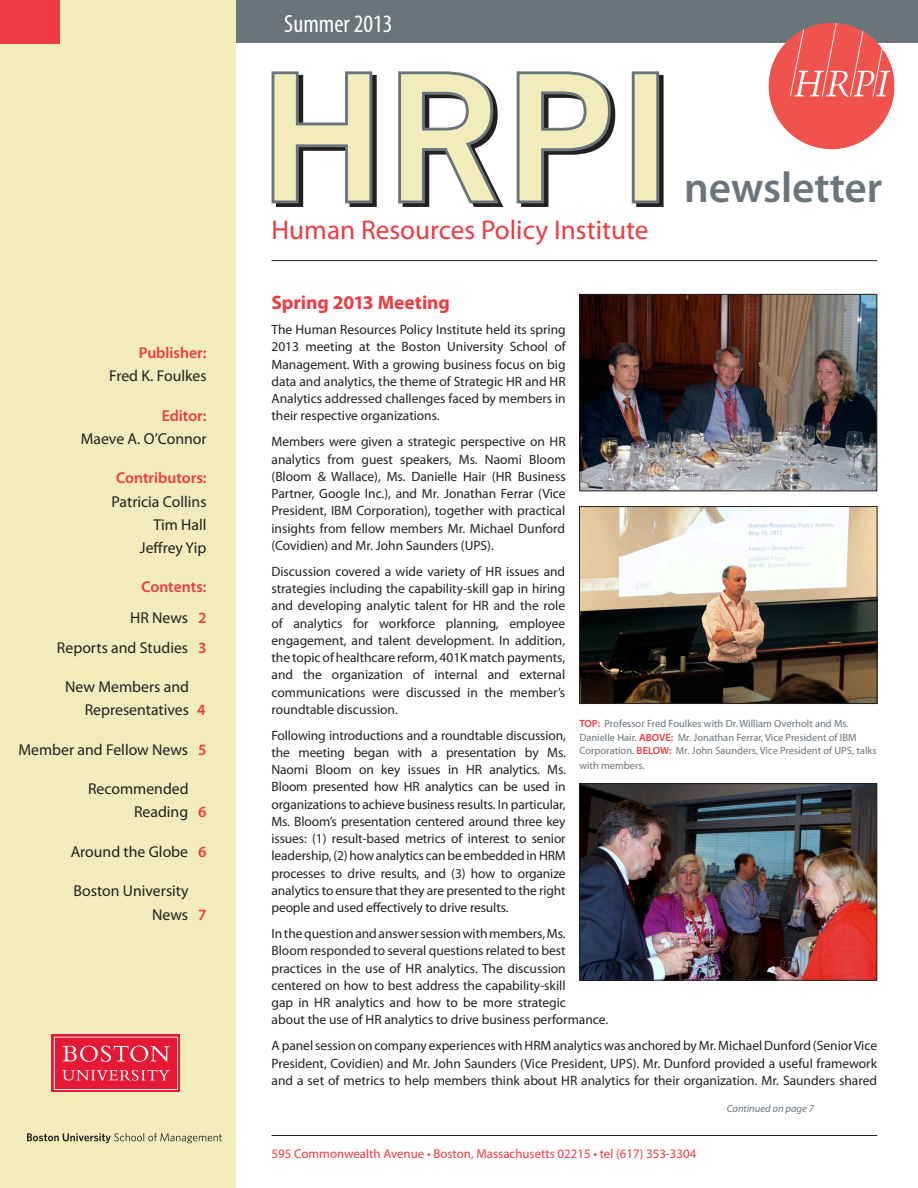
<style>
.page{position:relative;width:918px;height:1188px;background:#fff}
.page>*{position:absolute;margin:0;border:0;box-sizing:border-box;transform-origin:0 0}
.t1{font:600 43.35px "Myriad Pro";color:#6a747b}
.t2{font:27.3px "Myriad Pro";color:#ee3a41}
.t3{font:condensed 25.05px "Myriad Pro";color:#fff}
.t4{font:700 19.5px "Myriad Pro";letter-spacing:-.005em;color:#ee3a41}
.t5{font:15.75px/23.2px "Myriad Pro";color:#231f20;text-align:right}
.t6{font:600 15.75px "Myriad Pro";color:#ee3a41}
.t7{font:13.5px/17.2px "Myriad Pro";color:#231f20;text-align:justify}
.t8{font:12.9px "Myriad Pro";color:#ee3a41}
.t9{font:10.5px/13.8px "Myriad Pro";color:#6a747b}
.t10{font:italic 10.5px "Myriad Pro";color:#6a747b}
.s1{font-weight:600;color:#ee3a41}
.s2{color:#f2ebbc}
</style>
<div class="page">
<div style="left:0;top:0;width:918px;height:43px;background:#6a747b"></div>
<img style="left:768px;top:23px;width:127px;height:126px;border-radius:63px">
<svg style="left:276px;top:74px;width:388px;height:133px"></svg>
<svg style="left:271px;top:71px;width:390px;height:134px"></svg>
<div style="left:0;top:0;width:236px;height:1188px;background:#f2ebbc"></div>
<div style="left:0;top:0;width:59px;height:43px;background:#ee3a41"></div>
<hr style="left:272px;top:260px;width:605px;height:1px;background:#231f20">
<hr style="left:272px;top:1135px;width:605px;height:1px;background:#231f20">
<div style="left:52px;top:1035px;width:128px;height:57px;background:linear-gradient(to bottom,#e6213d,#e6213d)"></div>
<svg style="left:54px;top:1037px;width:124px;height:53px;background:#e83953"></svg>
<svg style="left:27px;top:1133px;width:195px;height:10px"></svg>
<img style="left:581px;top:296px;width:294px;height:193px">
<div style="left:579px;top:294px;width:298px;height:197px;border:1px solid #231f20"></div>
<img style="left:581px;top:508px;width:294px;height:194px">
<div style="left:579px;top:506px;width:298px;height:198px;border:1px solid #231f20"></div>
<img style="left:581px;top:785px;width:294px;height:194px">
<div style="left:579px;top:783px;width:298px;height:198px;border:1px solid #231f20"></div>
<p class="t6" style="left:139px;top:343px;width:69px">Publisher:</p>
<p class="t5" style="left:109px;top:364px;width:99px">Fred K. Foulkes</p>
<p class="t6" style="left:162px;top:405px;width:46px">Editor:</p>
<p class="t5" style="left:81px;top:427px;width:127px">Maeve A. O’Connor</p>
<p class="t6" style="left:116px;top:468px;width:92px">Contributors:</p>
<p class="t5" style="left:112px;top:489px;width:96px">Patricia Collins<br>Tim Hall<br>Jeffrey Yip</p>
<p class="t5" style="left:57px;top:572px;width:151px;line-height:30px"><span class="s1">Contents:<br></span>HR News <span class="s1">2<br></span>Reports and Studies <span class="s1">3</span></p>
<p class="t5" style="left:85px;top:675px;width:122px;text-align:left;text-indent:-19px">New Members and<br>Representatives <span class="s1">4</span></p>
<p class="t5" style="left:19px;top:738px;width:190px">Member and Fellow News <span class="s1">5</span></p>
<p class="t5" style="left:88px;top:777px;width:120px">Recommended <span class="s2">xx<br></span>Reading <span class="s1">6</span></p>
<p class="t5" style="left:71px;top:840px;width:137px">Around the Globe <span class="s1">6</span></p>
<p class="t5" style="left:74px;top:879px;width:135px">Boston University <span class="s2">xx<br></span>News <span class="s1">7</span></p>
<h3 class="t3" style="left:284px;top:8px;width:110px">Summer 2013</h3>
<h2 class="t2" style="left:272px;top:213px;width:379px">Human Resources Policy Institute</h2>
<h1 class="t1" style="left:684px;top:160px;width:200px">newsletter</h1>
<h3 class="t4" style="left:272px;top:290px;width:180px">Spring 2013 Meeting</h3>
<p class="t7" style="left:272px;top:321px;width:296px">The Human Resources Policy Institute held its spring 2013 meeting at the Boston University School of Management. With a growing business focus on big data and analytics, the theme of Strategic HR and HR Analytics addressed challenges faced by members in their respective organizations.</p>
<p class="t7" style="left:272px;top:433px;width:296px">Members were given a strategic perspective on HR analytics from guest speakers, Ms. Naomi Bloom (Bloom &amp; Wallace), Ms. Danielle Hair (HR Business Partner, Google Inc.), and Mr. Jonathan Ferrar (Vice President, IBM Corporation), together with practical insights from fellow members Mr. Michael Dunford (Covidien) and Mr. John Saunders (UPS).</p>
<p class="t7" style="left:272px;top:562px;width:295px">Discussion covered a wide variety of HR issues and strategies including the capability-skill gap in hiring and developing analytic talent for HR and the role of analytics for workforce planning, employee engagement, and talent development. In addition, the topic of healthcare reform, 401K match payments, and the organization of internal and external communications were discussed in the member’s roundtable discussion.</p>
<p class="t7" style="left:272px;top:726px;width:296px">Following introductions and a roundtable discussion, the meeting began with a presentation by Ms.<br>Naomi Bloom on key issues in HR analytics. Ms.<br>Bloom presented how HR analytics can be used in organizations to achieve business results. In particular, Ms. Bloom’s presentation centered around three key issues: (1) result-based metrics of interest to senior leadership, (2) how analytics can be embedded in HRM processes to drive results, and (3) how to organize analytics to ensure that they are presented to the right people and used effectively to drive results.</p>
<p class="t7" style="left:272px;top:925px;width:338px;text-align:left">In the question and answer session with members, Ms.<br>Bloom responded to several questions related to best practices in the use of HR analytics. The discussion centered on how to best address the capability-skill<br>gap in HR analytics and how to be more strategic<br>about the use of HR analytics to drive business performance.</p>
<p class="t7" style="left:272px;top:1037px;width:607px">A panel session on company experiences with HRM analytics was anchored by Mr. Michael Dunford (Senior Vice President, Covidien) and Mr. John Saunders (Vice President, UPS). Mr. Dunford provided a useful framework and a set of metrics to help members think about HR analytics for their organization. Mr. Saunders shared</p>
<p class="t9" style="left:579px;top:717px;width:299px"><span class="s1">TOP:</span> Professor Fred Foulkes with Dr. William Overholt and Ms.<br>Danielle Hair. <span class="s1">ABOVE:</span> Mr. Jonathan Ferrar, Vice President of IBM Corporation. <span class="s1">BELOW:</span> Mr. John Saunders, Vice President of UPS, talks with members.</p>
<p class="t8" style="left:272px;top:1146px;width:426px">595 Commonwealth Avenue • Boston, Massachusetts 02215 • tel (617) 353-3304</p>
<p class="t10" style="left:727px;top:1101px;width:89px">Continued on page 7</p>
</div>
